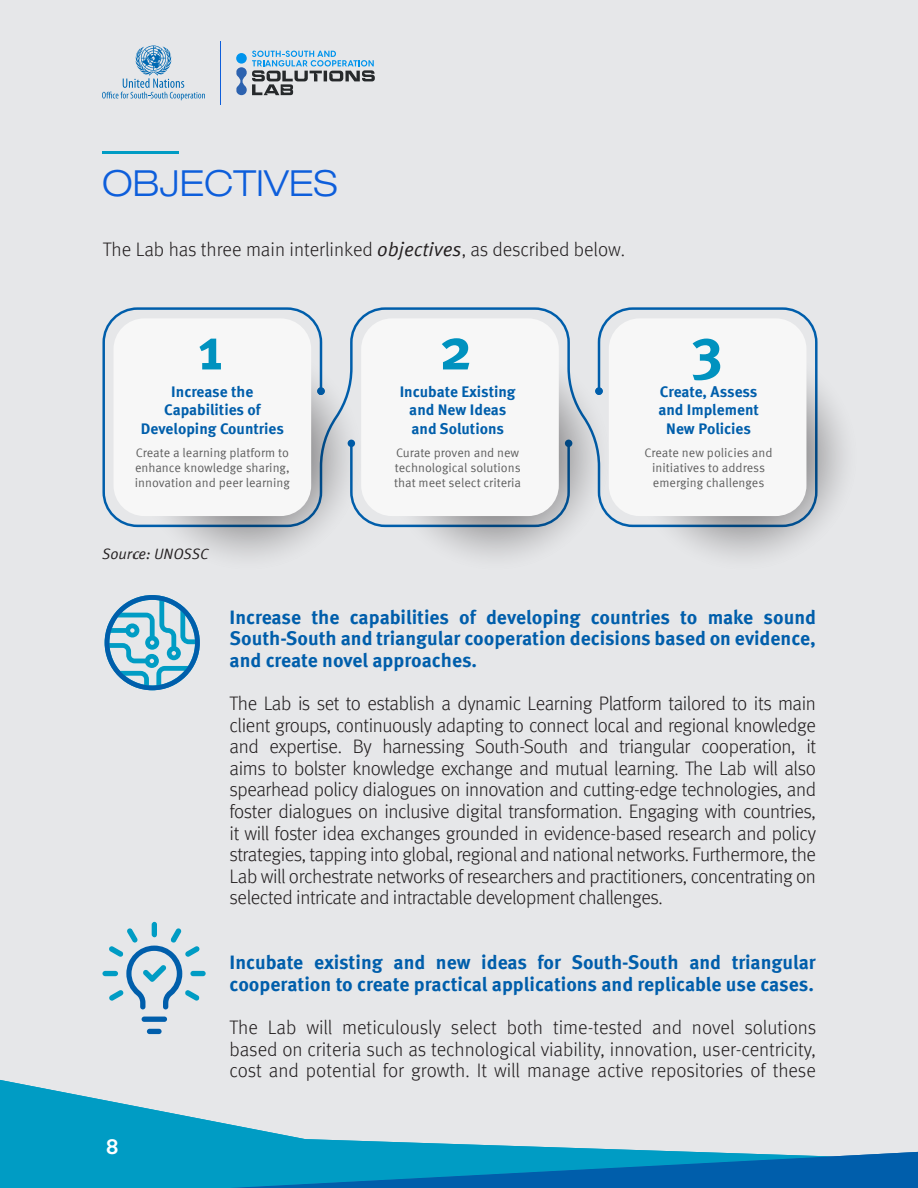
<style>
.page{position:relative;width:918px;height:1188px;background:#e6e7e9}
.page>*{position:absolute;margin:0;border:0;box-sizing:border-box;transform-origin:0 0}
.t1{font:700 59.1px "Meta Pro";color:#0092bf}
.t2{font:300 expanded 36px "Helvetica Neue LT Std";color:#0d5edb}
.t3{font:500 21px "Azeret Mono";color:#fff}
.BODY{font:300 19.5px/21.6px "Meta Pro";letter-spacing:-.005em;color:#231f20;text-align:justify}
.BODY-2{font:700 19.5px/21.6px "Meta Pro";color:#005eab;text-align:justify}
.t4{font:700 15.45px/18.5px "Meta Pro";color:#005eab;text-align:center}
.SOURCE{font:italic 15px "Meta Pro";letter-spacing:-.01em;color:#231f20}
.t5{font:12.45px/15px "Meta Pro";color:#606060;text-align:justify}
.s1{font-weight:400;font-style:italic}
</style>
<div class="page">
<svg style="left:236px;top:51px;width:139px;height:44px"></svg>
<div style="left:236px;top:53px;width:11px;height:11px;background:#0094ed;border-radius:50%"></div>
<hr style="left:220px;top:41px;width:1px;height:64px;background:#0d5edb">
<svg style="left:102px;top:45px;width:103px;height:55px"></svg>
<svg style="left:102px;top:307px;width:716px;height:220px"></svg>
<svg style="left:595px;top:387px;width:3px;height:8px"></svg>
<div style="left:598px;top:387px;width:5px;height:8px;background:#005eab"></div>
<svg style="left:350px;top:443px;width:58px;height:84px"></svg>
<svg style="left:135px;top:343px;width:226px;height:226px"></svg>
<div style="left:114px;top:318px;width:197px;height:198px;background:#f7f7f7;border-radius:31px"></div>
<svg style="left:383px;top:343px;width:226px;height:226px"></svg>
<div style="left:361px;top:318px;width:198px;height:198px;background:#f7f7f7;border-radius:31px"></div>
<svg style="left:630px;top:343px;width:226px;height:226px"></svg>
<div style="left:609px;top:318px;width:197px;height:198px;background:#f7f7f7;border-radius:31px"></div>
<div style="left:142px;top:1017px;width:25px;height:5px;background:#005eab;border-radius:3px"></div>
<div style="left:147px;top:1029px;width:15px;height:5px;background:#005eab;border-radius:3px"></div>
<div style="left:152px;top:922px;width:5px;height:15px;background:#009cc4;border-radius:3px"></div>
<div style="left:102px;top:971px;width:16px;height:5px;background:#009cc4;border-radius:3px"></div>
<div style="left:190px;top:971px;width:16px;height:5px;background:#009cc4;border-radius:3px"></div>
<svg style="left:109px;top:928px;width:91px;height:81px"></svg>
<svg style="left:105px;top:595px;width:95px;height:95px"></svg>
<hr style="left:102px;top:151px;width:77px;height:3px;background:#009cc4">
<svg style="left:0;top:1080px;width:696px;height:108px"></svg>
<svg style="left:230px;top:1152px;width:688px;height:36px;background:#047eb8"></svg>
<p class="t2" style="left:102px;top:161px;width:237px">OBJECTIVES</p>
<p class="BODY" style="left:103px;top:238px;width:524px">The Lab has three main interlinked <span class="s1">objectives</span>, as described below.</p>
<p class="t1" style="left:198px;top:303px;width:27px">1</p>
<p class="t4" style="left:141px;top:381px;width:145px">Increase the<br>Capabilities of<br>Developing Countries</p>
<p class="t5" style="left:135px;top:444px;width:157px">Create a learning platform to enhance knowledge sharing, innovation and peer learning</p>
<p class="SOURCE" style="left:102px;top:542px;width:108px">Source: UNOSSC</p>
<p class="t1" style="left:439px;top:303px;width:35px">2</p>
<p class="t4" style="left:400px;top:381px;width:117px">Incubate Existing and New Ideas and Solutions</p>
<p class="t5" style="left:394px;top:444px;width:128px;text-align:left">Curate proven and new technological solutions that meet select criteria</p>
<p class="t1" style="left:691px;top:303px;width:34px">3</p>
<p class="t4" style="left:658px;top:381px;width:102px">Create, Assess and Implement<br>New Policies</p>
<p class="t5" style="left:645px;top:444px;width:130px;text-align:center">Create new policies and initiatives to address emerging challenges</p>
<p class="BODY-2" style="left:230px;top:605px;width:588px">Increase the capabilities of developing countries to make sound South-South and triangular cooperation decisions based on evidence, and create novel approaches.</p>
<p class="BODY" style="left:230px;top:692px;width:588px">The Lab is set to establish a dynamic Learning Platform tailored to its main client groups, continuously adapting to connect local and regional knowledge and expertise. By harnessing South-South and triangular cooperation, it aims to bolster knowledge exchange and mutual learning. The Lab will also spearhead policy dialogues on innovation and cutting-edge technologies, and foster dialogues on inclusive digital transformation. Engaging with countries, it will foster idea exchanges grounded in evidence-based research and policy strategies, tapping into global, regional and national networks. Furthermore, the Lab will orchestrate networks of researchers and practitioners, concentrating on selected intricate and intractable development challenges.</p>
<p class="t3" style="left:105px;top:1131px;width:15px">8</p>
<p class="BODY-2" style="left:230px;top:950px;width:588px">Incubate existing and new ideas for South-South and triangular cooperation to create practical applications and replicable use cases.</p>
<p class="BODY" style="left:230px;top:1016px;width:588px">The Lab will meticulously select both time-tested and novel solutions based on criteria such as technological viability, innovation, user-centricity, cost and potential for growth. It will manage active repositories of these</p>
</div>
